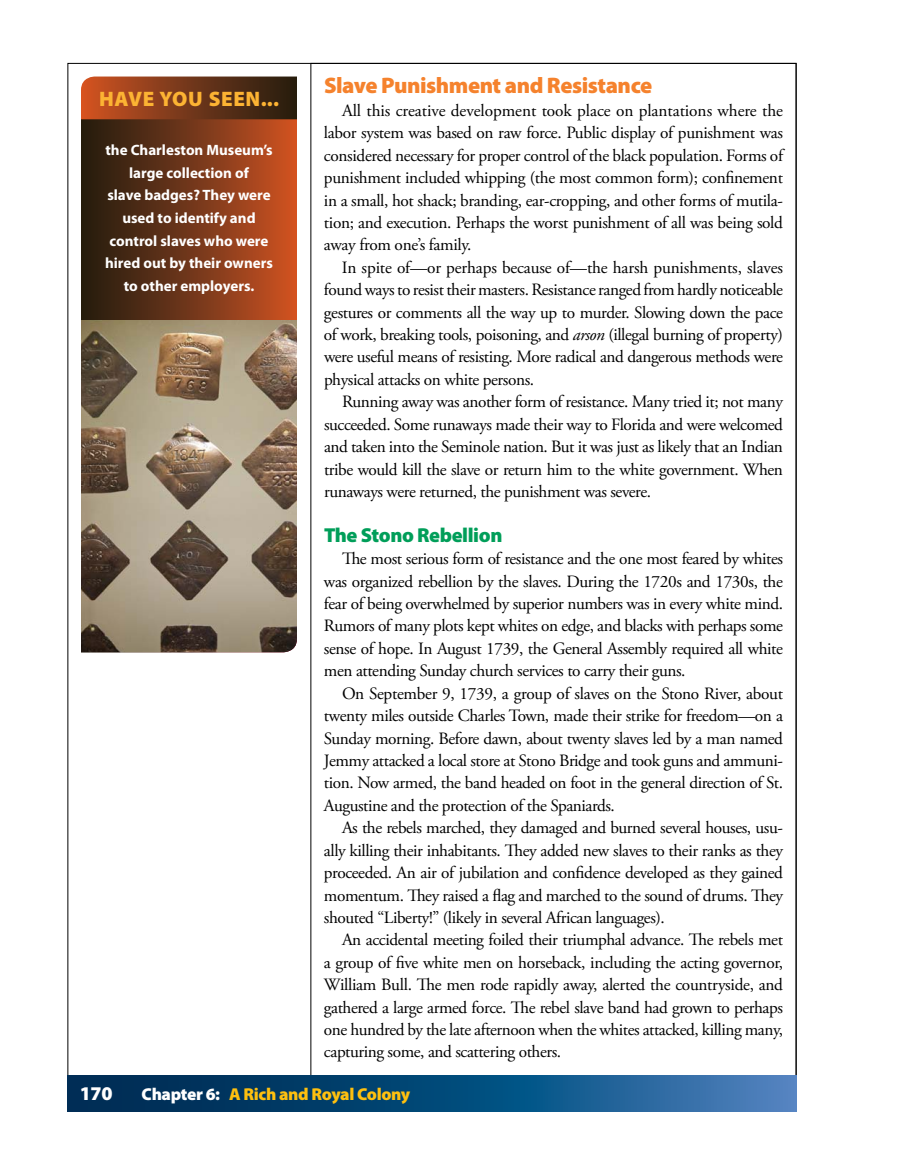
<style>
.page{position:relative;width:918px;height:1175px;background:#fff}
.page>*{position:absolute;margin:0;border:0;box-sizing:border-box;transform-origin:0 0}
.t1{font:900 22.5px "Myriad Pro";letter-spacing:-.02em;color:#f5822d}
.t2{font:900 21px "Myriad Pro";letter-spacing:.03em;color:#fcb333}
.t3{font:900 20.25px "Myriad Pro";letter-spacing:-.02em;color:#009e59}
.t4{font:900 19.5px "Myriad Pro";color:#fff}
.t5{font:17.25px/22.4px "Adobe Garamond Pro";letter-spacing:-.025em;color:#000;text-align:justify}
.t6{font:900 17.25px "Myriad Pro";letter-spacing:-.02em;color:#fec00f}
.t7{font:700 15px/22.5px "Myriad Pro";color:#fff;text-align:center}
.s1{font-style:italic}
.s2{color:#fff}
</style>
<div class="page">
<svg style="left:68px;top:1076px;width:728px;height:36px"></svg>
<img style="left:81px;top:320px;width:216px;height:332px">
<div style="left:81px;top:97px;width:216px;height:223px;background:linear-gradient(to right,#1e1c0f,#ca5223)"></div>
<svg style="left:81px;top:76px;width:216px;height:43px"></svg>
<p class="t2" style="left:99px;top:91px;width:181px">HAVE YOU SEEN...</p>
<p class="t7" style="left:105px;top:141px;width:169px">the Charleston Museum’s large collection of<br>slave badges? They were used to identify and control slaves who were hired out by their owners to other employers.</p>
<h1 class="t1" style="left:324px;top:77px;width:330px">Slave Punishment and Resistance</h1>
<p class="t5" style="left:324px;top:101px;width:461px;text-indent:18px">All this creative development took place on plantations where the labor system was based on raw force. Public display of punishment was considered necessary for proper control of the black population. Forms of punishment included whipping (the most common form); confinement in a small, hot shack; branding, ear-cropping, and other forms of mutila&shy;tion; and execution. Perhaps the worst punishment of all was being sold away from one’s family.</p>
<p class="t5" style="left:324px;top:257px;width:461px;text-indent:18px">In spite of—or perhaps because of—the harsh punishments, slaves found ways to resist their masters. Resistance ranged from hardly noticeable gestures or comments all the way up to murder. Slowing down the pace of work, breaking tools, poisoning, and <span class="s1">arson</span> (illegal burning of property) were useful means of resisting. More radical and dangerous methods were physical attacks on white persons.</p>
<p class="t5" style="left:324px;top:392px;width:461px;text-indent:18px">Running away was another form of resistance. Many tried it; not many succeeded. Some runaways made their way to Florida and were welcomed and taken into the Seminole nation. But it was just as likely that an Indian tribe would kill the slave or return him to the white government. When runaways were returned, the punishment was severe.</p>
<p class="t3" style="left:324px;top:527px;width:180px">The Stono Rebellion</p>
<p class="t5" style="left:324px;top:549px;width:461px;text-indent:18px">The most serious form of resistance and the one most feared by whites was organized rebellion by the slaves. During the 1720s and 1730s, the fear of being overwhelmed by superior numbers was in every white mind.<br>Rumors of many plots kept whites on edge, and blacks with perhaps some sense of hope. In August 1739, the General Assembly required all white men attending Sunday church services to carry their guns.</p>
<p class="t5" style="left:324px;top:683px;width:461px;text-indent:18px">On September 9, 1739, a group of slaves on the Stono River, about twenty miles outside Charles Town, made their strike for freedom—on a Sunday morning. Before dawn, about twenty slaves led by a man named Jemmy attacked a local store at Stono Bridge and took guns and ammuni&shy;tion. Now armed, the band headed on foot in the general direction of St.<br>Augustine and the protection of the Spaniards.</p>
<p class="t5" style="left:324px;top:818px;width:461px;text-indent:18px">As the rebels marched, they damaged and burned several houses, usu&shy;ally killing their inhabitants. They added new slaves to their ranks as they proceeded. An air of jubilation and confidence developed as they gained momentum. They raised a flag and marched to the sound of drums. They shouted “Liberty!” (likely in several African languages).</p>
<p class="t5" style="left:324px;top:930px;width:461px;text-indent:18px">An accidental meeting foiled their triumphal advance. The rebels met a group of five white men on horseback, including the acting governor, William Bull. The men rode rapidly away, alerted the countryside, and gathered a large armed force. The rebel slave band had grown to perhaps one hundred by the late afternoon when the whites attacked, killing many, capturing some, and scattering others.</p>
<p class="t4" style="left:80px;top:1085px;width:34px">170</p>
<p class="t6" style="left:142px;top:1087px;width:270px"><span class="s2">Chapter 6:</span> A Rich and Royal Colony</p>
</div>
